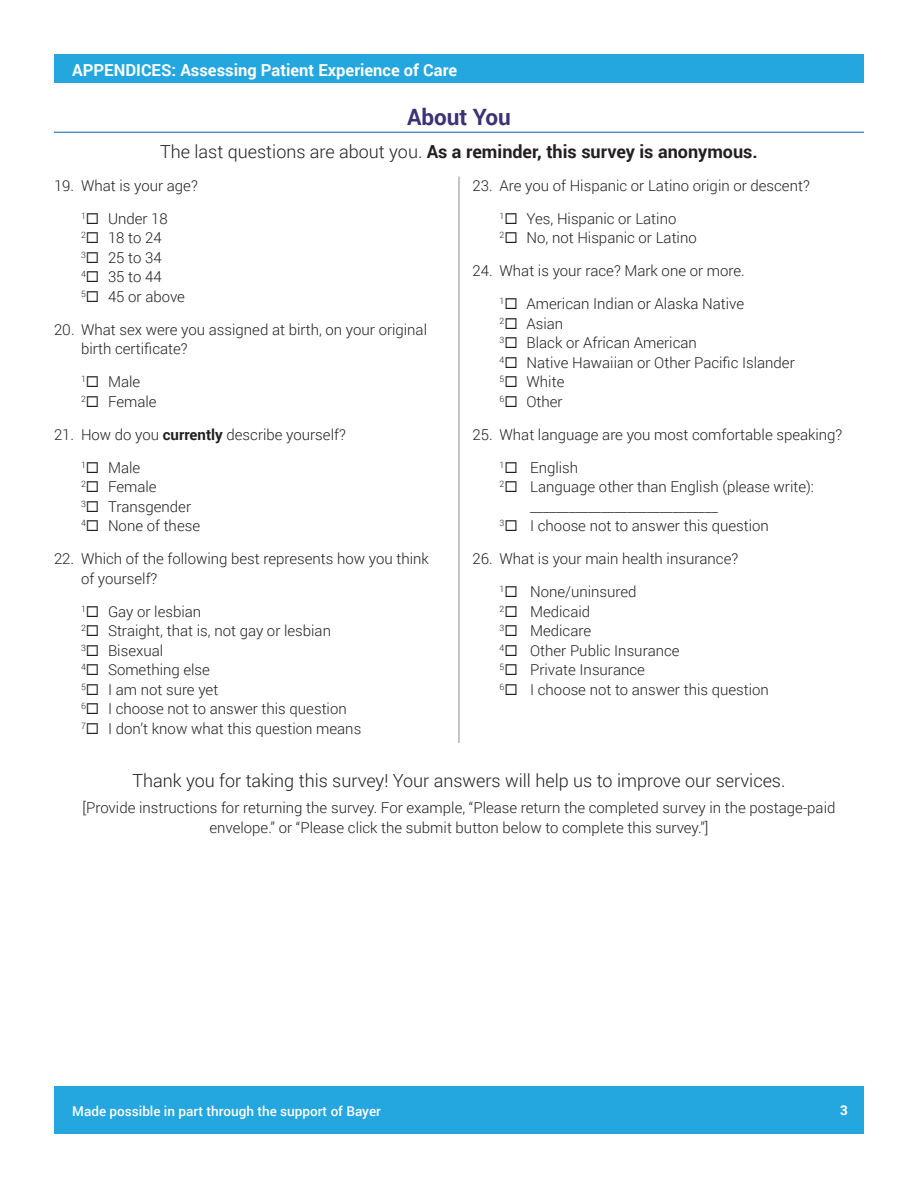
<style>
.page{position:relative;width:918px;height:1188px;background:#fff}
.page>*{position:absolute;margin:0;border:0;box-sizing:border-box;transform-origin:0 0}
.Heading_2{font:700 22.5px "Roboto";color:#3d3273}
.body{font:300 18px "Roboto";color:#231f20}
.body-2{font:700 18px "Roboto";color:#231f20}
.t1{font:700 16.5px "Roboto";color:#fff}
.body-3{font:300 15px/19.5px "Roboto";color:#231f20}
.t2{font:500 13.5px "Roboto";color:#fff}
.t3{font:700 13.5px "Roboto";color:#fff}
.s1{font-weight:300}
.s2{font-weight:700}
</style>
<div class="page">
<div style="left:54px;top:54px;width:810px;height:28px;background:#24a6df"></div>
<div style="left:54px;top:1086px;width:810px;height:48px;background:#24a6df"></div>
<hr style="left:54px;top:132px;width:810px;height:1px;background:#5090cc">
<hr style="left:459px;top:177px;width:1px;height:566px;background:#8a8c8f">
<p class="t1" style="left:72px;top:58px;width:386px">APPENDICES: Assessing Patient Experience of Care</p>
<p class="Heading_2" style="left:407px;top:101px;width:105px">About You</p>
<p class="body-2" style="left:160px;top:139px;width:599px"><span class="s1">The last questions are about you.</span> As a reminder, this survey is anonymous.</p>
<p class="body-3" style="left:54px;top:175px;width:145px">19. What is your age?</p>
<p class="body-3" style="left:81px;top:208px;width:88px"><sup>1</sup>◻ Under 18</p>
<p class="body-3" style="left:81px;top:228px;width:82px"><sup>2</sup>◻ 18 to 24</p>
<p class="body-3" style="left:81px;top:247px;width:82px"><sup>3</sup>◻ 25 to 34</p>
<p class="body-3" style="left:81px;top:267px;width:82px"><sup>4</sup>◻ 35 to 44</p>
<p class="body-3" style="left:81px;top:286px;width:106px"><sup>5</sup>◻ 45 or above</p>
<p class="body-3" style="left:81px;top:319px;width:348px;text-indent:-27px">20. What sex were you assigned at birth, on your original birth certificate?</p>
<p class="body-3" style="left:81px;top:372px;width:61px"><sup>1</sup>◻ Male</p>
<p class="body-3" style="left:81px;top:391px;width:77px"><sup>2</sup>◻ Female</p>
<p class="body-3" style="left:54px;top:424px;width:293px">21. How do you <span class="s2">currently</span> describe yourself?</p>
<p class="body-3" style="left:81px;top:457px;width:61px"><sup>1</sup>◻ Male</p>
<p class="body-3" style="left:81px;top:477px;width:77px"><sup>2</sup>◻ Female</p>
<p class="body-3" style="left:81px;top:496px;width:112px"><sup>3</sup>◻ Transgender</p>
<p class="body-3" style="left:81px;top:516px;width:121px"><sup>4</sup>◻ None of these</p>
<p class="body-3" style="left:81px;top:549px;width:349px;text-indent:-27px">22. Which of the following best represents how you think of yourself?</p>
<p class="body-3" style="left:81px;top:601px;width:122px"><sup>1</sup>◻ Gay or lesbian</p>
<p class="body-3" style="left:81px;top:621px;width:252px"><sup>2</sup>◻ Straight, that is, not gay or lesbian</p>
<p class="body-3" style="left:81px;top:640px;width:84px"><sup>3</sup>◻ Bisexual</p>
<p class="body-3" style="left:81px;top:660px;width:130px"><sup>4</sup>◻ Something else</p>
<p class="body-3" style="left:81px;top:679px;width:139px"><sup>5</sup>◻ I am not sure yet</p>
<p class="body-3" style="left:81px;top:699px;width:267px"><sup>6</sup>◻ I choose not to answer this question</p>
<p class="body-3" style="left:81px;top:718px;width:282px"><sup>7</sup>◻ I don’t know what this question means</p>
<p class="body-3" style="left:472px;top:175px;width:339px">23. Are you of Hispanic or Latino origin or descent?</p>
<p class="body-3" style="left:500px;top:208px;width:178px"><sup>1</sup>◻ Yes, Hispanic or Latino</p>
<p class="body-3" style="left:500px;top:228px;width:199px"><sup>2</sup>◻ No, not Hispanic or Latino</p>
<p class="body-3" style="left:472px;top:261px;width:274px">24. What is your race? Mark one or more.</p>
<p class="body-3" style="left:500px;top:294px;width:246px"><sup>1</sup>◻ American Indian or Alaska Native</p>
<p class="body-3" style="left:500px;top:313px;width:65px"><sup>2</sup>◻ Asian</p>
<p class="body-3" style="left:500px;top:333px;width:199px"><sup>3</sup>◻ Black or African American</p>
<p class="body-3" style="left:500px;top:352px;width:297px"><sup>4</sup>◻ Native Hawaiian or Other Pacific Islander</p>
<p class="body-3" style="left:500px;top:372px;width:66px"><sup>5</sup>◻ White</p>
<p class="body-3" style="left:500px;top:391px;width:65px"><sup>6</sup>◻ Other</p>
<p class="body-3" style="left:472px;top:424px;width:371px">25. What language are you most comfortable speaking?</p>
<p class="body-3" style="left:500px;top:457px;width:80px"><sup>1</sup>◻ English</p>
<p class="body-3" style="left:530px;top:477px;width:285px;text-indent:-31px"><sup>2</sup>◻ Language other than English (please write): _____________________________</p>
<p class="body-3" style="left:500px;top:516px;width:271px"><sup>3</sup>◻ I choose not to answer this question</p>
<p class="body-3" style="left:472px;top:549px;width:267px">26. What is your main health insurance?</p>
<p class="body-3" style="left:500px;top:582px;width:139px"><sup>1</sup>◻ None/uninsured</p>
<p class="body-3" style="left:500px;top:601px;width:92px"><sup>2</sup>◻ Medicaid</p>
<p class="body-3" style="left:500px;top:621px;width:93px"><sup>3</sup>◻ Medicare</p>
<p class="body-3" style="left:500px;top:640px;width:182px"><sup>4</sup>◻ Other Public Insurance</p>
<p class="body-3" style="left:500px;top:660px;width:147px"><sup>5</sup>◻ Private Insurance</p>
<p class="body-3" style="left:500px;top:679px;width:271px"><sup>6</sup>◻ I choose not to answer this question</p>
<p class="body" style="left:133px;top:768px;width:654px">Thank you for taking this survey! Your answers will help us to improve our services.</p>
<p class="body-3" style="left:83px;top:798px;width:754px;text-align:center">[Provide instructions for returning the survey. For example, “Please return the completed survey in the postage-paid envelope.” or “Please click the submit button below to complete this survey.”]</p>
<p class="t2" style="left:72px;top:1102px;width:310px">Made possible in part through the support of Bayer</p>
<p class="t3" style="left:840px;top:1101px;width:9px">3</p>
</div>
